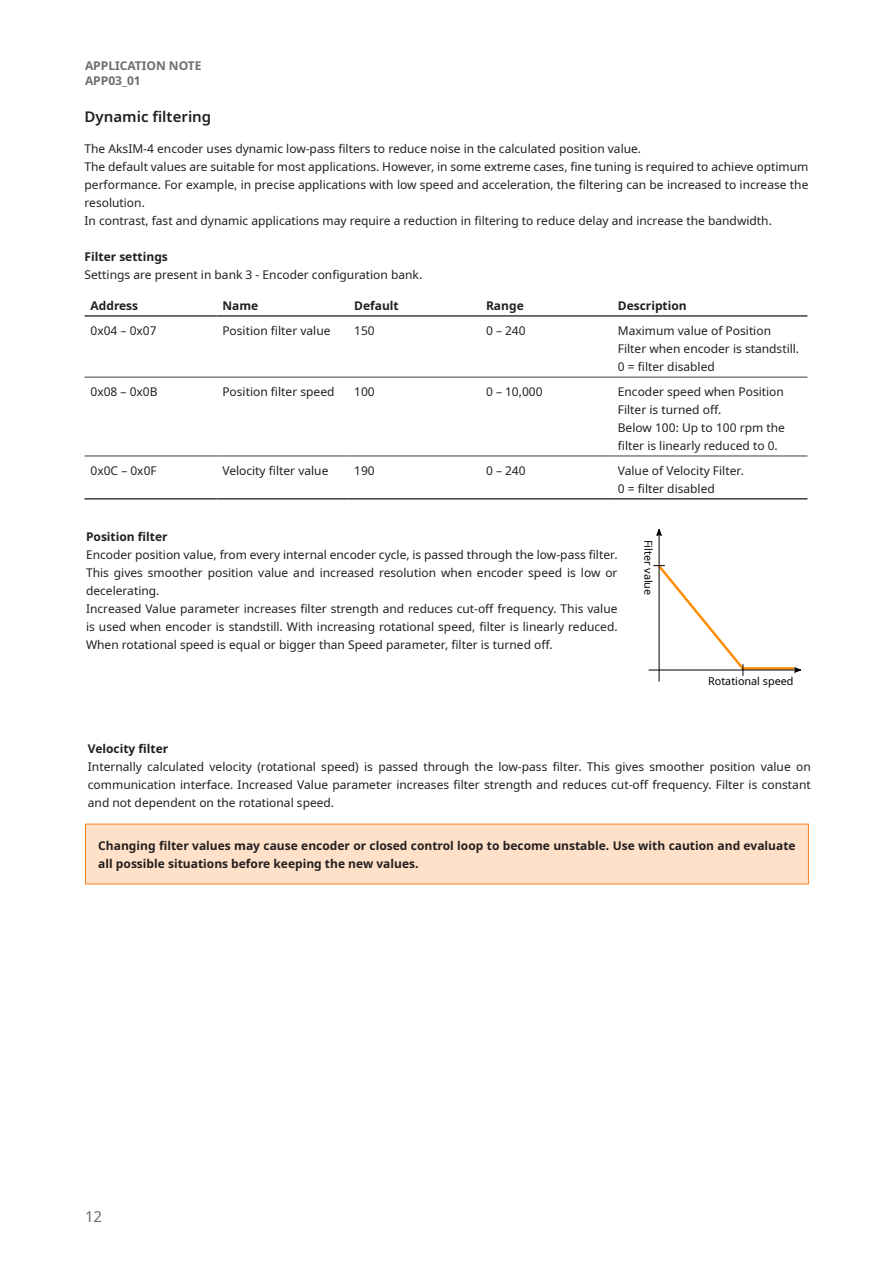
<style>
.page{position:relative;width:893px;height:1263px;background:#fff}
.page>*{position:absolute;margin:0;border:0;box-sizing:border-box;transform-origin:0 0}
.p_H4{font:600 15px "Noto Sans";color:#231f20}
.t1{font:15px "Noto Sans";color:#6c6d70}
.p_body{font:12px/18px "Noto Sans";color:#231f20;text-align:justify}
.p_warning{font:700 12px/18px "Noto Sans";color:#231f20}
.p_body-bold{font:700 12px "Noto Sans";color:#231f20}
.p_body-bold-2{font:12px "Noto Sans";color:#231f20}
.t2{font:700 12px/15px "Noto Sans";color:#6c6d70}
.t3{font:10.8px "Noto Sans";color:#000}
</style>
<div class="page">
<div style="left:85px;top:824px;width:724px;height:60px;background:#fee1c8"></div>
<hr style="left:85px;top:377px;width:131px;height:1px;background:#3e3e3f">
<hr style="left:216px;top:377px;width:132px;height:1px;background:#3e3e3f">
<hr style="left:348px;top:377px;width:132px;height:1px;background:#3e3e3f">
<hr style="left:480px;top:377px;width:132px;height:1px;background:#3e3e3f">
<hr style="left:612px;top:377px;width:195px;height:1px;background:#3e3e3f">
<hr style="left:85px;top:456px;width:131px;height:1px;background:#3e3e3f">
<hr style="left:216px;top:456px;width:132px;height:1px;background:#3e3e3f">
<hr style="left:348px;top:456px;width:132px;height:1px;background:#3e3e3f">
<hr style="left:480px;top:456px;width:132px;height:1px;background:#3e3e3f">
<hr style="left:612px;top:456px;width:195px;height:1px;background:#3e3e3f">
<hr style="left:85px;top:315px;width:131px;height:2px;background:#3e3e3f">
<hr style="left:216px;top:315px;width:132px;height:2px;background:#3e3e3f">
<hr style="left:348px;top:315px;width:132px;height:2px;background:#3e3e3f">
<hr style="left:480px;top:315px;width:132px;height:2px;background:#3e3e3f">
<hr style="left:612px;top:315px;width:195px;height:2px;background:#3e3e3f">
<hr style="left:85px;top:498px;width:131px;height:1px;background:#3e3e3f">
<hr style="left:216px;top:498px;width:132px;height:1px;background:#3e3e3f">
<hr style="left:348px;top:498px;width:132px;height:1px;background:#3e3e3f">
<hr style="left:480px;top:498px;width:132px;height:1px;background:#3e3e3f">
<hr style="left:612px;top:498px;width:195px;height:1px;background:#3e3e3f">
<hr style="left:743px;top:667px;width:50px;height:3px;background:#ff8b00">
<hr style="left:659px;top:530px;width:1px;height:151px;background:#000">
<svg style="left:656px;top:529px;width:6px;height:7px"></svg>
<hr style="left:649px;top:669px;width:150px;height:1px;background:#000">
<svg style="left:794px;top:667px;width:7px;height:6px"></svg>
<svg style="left:653px;top:564px;width:94px;height:112px"></svg>
<p class="t2" style="left:85px;top:58px;width:118px">APPLICATION NOTE<br>APP03_01</p>
<p class="p_H4" style="left:85px;top:106px;width:128px">Dynamic filtering</p>
<p class="p_body" style="left:85px;top:140px;width:558px">The AksIM-4 encoder uses dynamic low-pass filters to reduce noise in the calculated position value.</p>
<p class="p_body" style="left:85px;top:158px;width:725px">The default values are suitable for most applications. However, in some extreme cases, fine tuning is required to achieve optimum performance. For example, in precise applications with low speed and acceleration, the filtering can be increased to increase the resolution.</p>
<p class="p_body" style="left:85px;top:212px;width:689px">In contrast, fast and dynamic applications may require a reduction in filtering to reduce delay and increase the bandwidth.</p>
<p class="p_body-bold" style="left:85px;top:248px;width:85px">Filter settings</p>
<p class="p_body-bold-2" style="left:85px;top:266px;width:339px">Settings are present in bank 3 - Encoder configuration bank.</p>
<p class="p_body-bold" style="left:91px;top:297px;width:49px">Address</p>
<p class="p_body-bold" style="left:222px;top:297px;width:37px">Name</p>
<p class="p_body-bold" style="left:354px;top:297px;width:46px">Default</p>
<p class="p_body-bold" style="left:486px;top:297px;width:39px">Range</p>
<p class="p_body-bold" style="left:618px;top:297px;width:70px">Description</p>
<p class="p_body" style="left:91px;top:322px;width:68px">0x04 – 0x07</p>
<p class="p_body" style="left:222px;top:322px;width:110px">Position filter value</p>
<p class="p_body" style="left:354px;top:322px;width:22px">150</p>
<p class="p_body" style="left:486px;top:322px;width:41px">0 – 240</p>
<p class="p_body" style="left:618px;top:322px;width:183px">Maximum value of Position<br>Filter when encoder is standstill.</p>
<p class="p_body" style="left:618px;top:358px;width:99px">0 = filter disabled</p>
<p class="p_body" style="left:91px;top:383px;width:69px">0x08 – 0x0B</p>
<p class="p_body" style="left:222px;top:383px;width:114px">Position filter speed</p>
<p class="p_body" style="left:354px;top:383px;width:22px">100</p>
<p class="p_body" style="left:486px;top:383px;width:58px">0 – 10,000</p>
<p class="p_body" style="left:618px;top:383px;width:168px">Encoder speed when Position<br>Filter is turned off.</p>
<p class="p_body" style="left:618px;top:419px;width:169px">Below 100: Up to 100 rpm the filter is linearly reduced to 0.</p>
<p class="p_body" style="left:91px;top:462px;width:68px">0x0C – 0x0F</p>
<p class="p_body" style="left:222px;top:462px;width:108px">Velocity filter value</p>
<p class="p_body" style="left:354px;top:462px;width:22px">190</p>
<p class="p_body" style="left:486px;top:462px;width:41px">0 – 240</p>
<p class="p_body" style="left:618px;top:462px;width:128px">Value of Velocity Filter.</p>
<p class="p_body" style="left:618px;top:480px;width:99px">0 = filter disabled</p>
<p class="p_body-bold" style="left:86px;top:528px;width:83px">Position filter</p>
<p class="p_body" style="left:86px;top:546px;width:533px">Encoder position value, from every internal encoder cycle, is passed through the low-pass filter.<br>This gives smoother position value and increased resolution when encoder speed is low or decelerating.</p>
<p class="p_body" style="left:86px;top:600px;width:533px">Increased Value parameter increases filter strength and reduces cut-off frequency. This value is used when encoder is standstill. With increasing rotational speed, filter is linearly reduced.<br>When rotational speed is equal or bigger than Speed parameter, filter is turned off.</p>
<p class="t3" style="left:708px;top:674px;width:87px">Rotational speed</p>
<p class="t3" style="left:656px;top:540px;width:57px;rotate:90deg">Filter value</p>
<p class="p_warning" style="left:88px;top:740px;width:82px">Velocity filter</p>
<p class="p_body" style="left:88px;top:758px;width:724px">Internally calculated velocity (rotational speed) is passed through the low-pass filter. This gives smoother position value on communication interface. Increased Value parameter increases filter strength and reduces cut-off frequency. Filter is constant and not dependent on the rotational speed.</p>
<p class="p_warning" style="left:98px;top:837px;width:699px">Changing filter values may cause encoder or closed control loop to become unstable. Use with caution and evaluate all possible situations before keeping the new values.</p>
<p class="t1" style="left:85px;top:1205px;width:19px">12</p>
</div>
